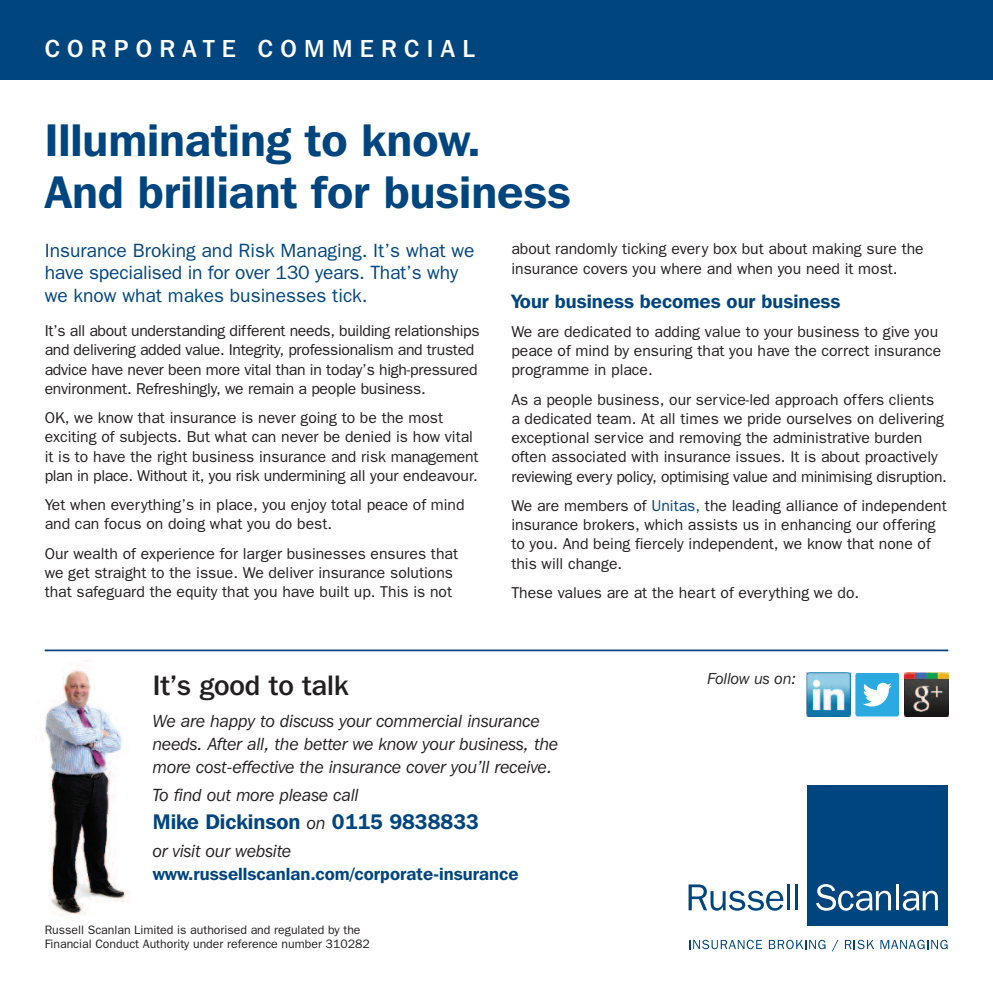
<style>
.page{position:relative;width:993px;height:993px;background:#fff}
.page>*{position:absolute;margin:0;border:0;box-sizing:border-box;transform-origin:0 0}
.t1{font:600 45.5px/52.5px "Franklin Gothic IT Cby BT";color:#01457f}
.t2{font:500 28px "Franklin Gothic IT Cby BT";color:#231f20}
.t3{font:500 24.5px "Franklin Gothic IT Cby BT";letter-spacing:.3em;color:#fff}
.t4{font:600 21px "Franklin Gothic IT Cby BT";color:#01457f}
.t5{font:19.25px/22.8px "Franklin Gothic";color:#01457f}
.t6{font:600 19.25px "Franklin Gothic IT Cby BT";color:#01457f}
.t7{font:italic 17.5px/22.8px "Franklin Gothic IT Cby BT";color:#231f20}
.t8{font:600 17.5px "Franklin Gothic IT Cby BT";color:#01457f}
.t9{font:15.75px/19.2px "Franklin Gothic";color:#231f20}
.t10{font:15.75px/19.2px "Franklin Gothic";letter-spacing:-.02em;color:#231f20}
.t11{font:italic 15.75px "Franklin Gothic IT Cby BT";color:#231f20}
.t12{font:12.25px/14px "Franklin Gothic";color:#231f20}
.s1{color:#01457f}
.s2{font-weight:400;font-style:italic;font-size:17.5px;color:#231f20}
</style>
<div class="page">
<div style="left:0;top:0;width:992px;height:79px;background:#01457f"></div>
<hr style="left:45px;top:649px;width:902px;height:2px;background:#01457f">
<div style="left:806px;top:784px;width:141px;height:141px;background:#01457f"></div>
<svg style="left:688px;top:884px;width:95px;height:26px"></svg>
<hr style="left:786px;top:884px;width:3px;height:26px;background:#01457f">
<hr style="left:795px;top:884px;width:3px;height:26px;background:#01457f">
<svg style="left:816px;top:884px;width:74px;height:26px"></svg>
<hr style="left:895px;top:884px;width:3px;height:26px;background:#fff">
<svg style="left:902px;top:890px;width:35px;height:20px"></svg>
<svg style="left:689px;top:939px;width:72px;height:9px"></svg>
<svg style="left:768px;top:939px;width:57px;height:9px"></svg>
<svg style="left:832px;top:939px;width:6px;height:12px"></svg>
<svg style="left:844px;top:939px;width:29px;height:9px"></svg>
<svg style="left:880px;top:939px;width:67px;height:9px"></svg>
<div style="left:855px;top:672px;width:43px;height:44px;background:#2aaae1;border-radius:2px"></div>
<svg style="left:863px;top:682px;width:28px;height:24px"></svg>
<img style="left:806px;top:672px;width:43px;height:44px">
<img style="left:904px;top:672px;width:43px;height:44px">
<img style="left:44px;top:660px;width:86px;height:255px">
<h3 class="t3" style="left:45px;top:40px;width:431px">CORPORATE COMMERCIAL</h3>
<h1 class="t1" style="left:45px;top:118px;width:527px">Illuminating to know.<br>And brilliant for business</h1>
<p class="t5" style="left:45px;top:238px;width:431px">Insurance Broking and Risk Managing. It’s what we have specialised in for over 130 years. That’s why we know what makes businesses tick.</p>
<p class="t10" style="left:45px;top:321px;width:436px">It’s all about understanding different needs, building relationships and delivering added value. Integrity, professionalism and trusted advice have never been more vital than in today’s high-pressured environment. Refreshingly, we remain a people business.</p>
<p class="t9" style="left:45px;top:408px;width:435px">OK, we know that insurance is never going to be the most exciting of subjects. But what can never be denied is how vital it is to have the right business insurance and risk management plan in place. Without it, you risk undermining all your endeavour.</p>
<p class="t9" style="left:45px;top:495px;width:421px">Yet when everything’s in place, you enjoy total peace of mind and can focus on doing what you do best.</p>
<p class="t9" style="left:45px;top:543px;width:415px">Our wealth of experience for larger businesses ensures that we get straight to the issue. We deliver insurance solutions that safeguard the equity that you have built up. This is not</p>
<p class="t9" style="left:511px;top:239px;width:414px">about randomly ticking every box but about making sure the insurance covers you where and when you need it most.</p>
<p class="t6" style="left:511px;top:294px;width:330px">Your business becomes our business</p>
<p class="t9" style="left:511px;top:322px;width:431px">We are dedicated to adding value to your business to give you peace of mind by ensuring that you have the correct insurance programme in place.</p>
<p class="t9" style="left:511px;top:389px;width:437px">As a people business, our service-led approach offers clients<br>a dedicated team. At all times we pride ourselves on delivering exceptional service and removing the administrative burden often associated with insurance issues. It is about proactively reviewing every policy, optimising value and minimising disruption.</p>
<p class="t9" style="left:511px;top:495px;width:437px">We are members of <span class="s1">Unitas,</span> the leading alliance of independent insurance brokers, which assists us in enhancing our offering to you. And being fiercely independent, we know that none of this will change.</p>
<p class="t9" style="left:511px;top:582px;width:349px">These values are at the heart of everything we do.</p>
<h2 class="t2" style="left:153px;top:675px;width:197px">It’s good to talk</h2>
<p class="t7" style="left:153px;top:711px;width:407px">We are happy to discuss your commercial insurance needs. After all, the better we know your business, the more cost-effective the insurance cover you’ll receive.</p>
<p class="t7" style="left:153px;top:784px;width:207px">To find out more please call</p>
<h3 class="t4" style="left:153px;top:814px;width:327px">Mike Dickinson <span class="s2">on</span> 0115 9838833</h3>
<p class="t7" style="left:153px;top:840px;width:140px">or visit our website</p>
<p class="t8" style="left:153px;top:867px;width:367px">www.russellscanlan.com/corporate-insurance</p>
<p class="t12" style="left:45px;top:922px;width:326px">Russell Scanlan Limited is authorised and regulated by the<br>Financial Conduct Authority under reference number 310282</p>
<p class="t11" style="left:707px;top:673px;width:90px">Follow us on:</p>
</div>
